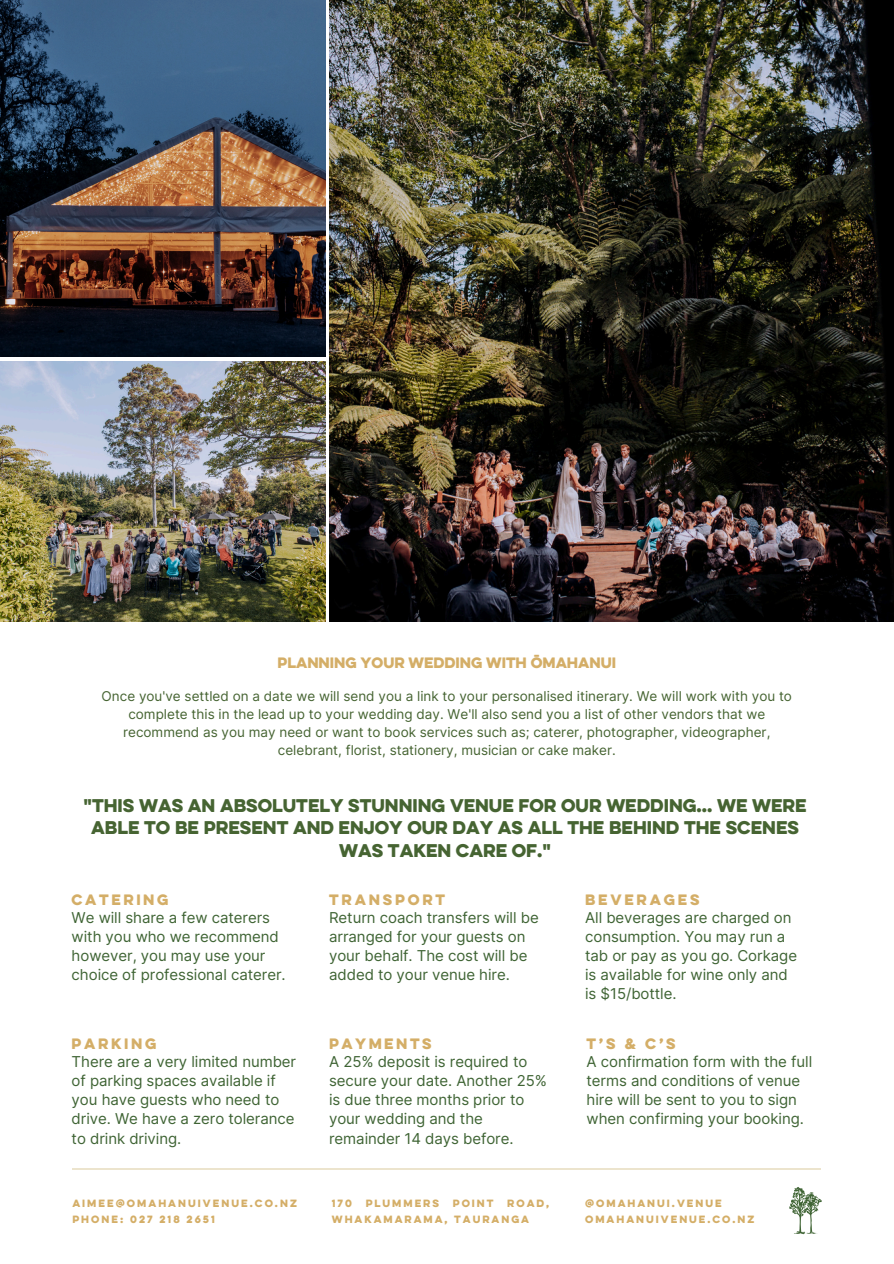
<style>
.page{position:relative;width:894px;height:1264px;background:#fff}
.page>*{position:absolute;margin:0;border:0;box-sizing:border-box;transform-origin:0 0}
.t1{font:16.5px/22.5px "Eveleth Clean";color:#466432;text-align:center}
.t2{font:15px/19.2px "Inter";letter-spacing:-.005em;color:#3f6434}
.t3{font:13.5px/18px "Inter";color:#466432;text-align:center}
.t4{font:13.5px "Eveleth Clean";color:#d4ae67}
.t5{font:13.5px "Eveleth Clean";letter-spacing:.185em;color:#d4ae67}
.t6{font:13.5px "Eveleth Clean";letter-spacing:.205em;color:#d4ae67}
.t7{font:13.5px "Eveleth Clean";letter-spacing:.21em;color:#d4ae67}
.t8{font:9.45px/15.8px "Eveleth Clean";letter-spacing:.21em;color:#d4ae67}
</style>
<div class="page">
<img style="left:330px;top:0;width:563px;height:621px">
<img style="left:0;top:0;width:325px;height:357px">
<img style="left:0;top:361px;width:325px;height:260px">
<hr style="left:72px;top:1168px;width:749px;height:2px;background:#ece4cd">
<svg style="left:789px;top:1187px;width:32px;height:47px"></svg>
<p class="t4" style="left:277px;top:656px;width:340px">PLANNING YOUR WEDDING WITH ŌMAHANUI</p>
<p class="t3" style="left:102px;top:686px;width:691px">Once you've settled on a date we will send you a link to your personalised itinerary. We will work with you to complete this in the lead up to your wedding day. We'll also send you a list of other vendors that we recommend as you may need or want to book services such as; caterer, photographer, videographer, celebrant, florist, stationery, musician or cake maker.</p>
<p class="t1" style="left:84px;top:796px;width:724px">"THIS WAS AN ABSOLUTELY STUNNING VENUE FOR OUR WEDDING... WE WERE<br>ABLE TO BE PRESENT AND ENJOY OUR DAY AS ALL THE BEHIND THE SCENES<br>WAS TAKEN CARE OF."</p>
<h4 class="t5" style="left:72px;top:893px;width:98px">CATERING</h4>
<h3 class="t6" style="left:585px;top:893px;width:116px">BEVERAGES</h3>
<h3 class="t7" style="left:329px;top:893px;width:117px">TRANSPORT</h3>
<h3 class="t2" style="left:72px;top:907px;width:215px">We will share a few caterers with you who we recommend however, you may use your choice of professional caterer.</h3>
<h3 class="t2" style="left:329px;top:907px;width:211px">Return coach transfers will be arranged for your guests on your behalf. The cost will be added to your venue hire.</h3>
<h2 class="t2" style="left:585px;top:907px;width:213px">All beverages are charged on consumption. You may run a tab or pay as you go. Corkage is available for wine only and is $15/bottle.</h2>
<h2 class="t5" style="left:72px;top:1037px;width:86px">PARKING</h2>
<h3 class="t5" style="left:586px;top:1037px;width:90px">T’S &amp; C’S</h3>
<h1 class="t5" style="left:329px;top:1037px;width:104px">PAYMENTS</h1>
<h2 class="t2" style="left:72px;top:1051px;width:226px">There are a very limited number of parking spaces available if you have guests who need to drive. We have a zero tolerance to drink driving.</h2>
<h3 class="t2" style="left:586px;top:1051px;width:227px">A confirmation form with the full terms and conditions of venue hire will be sent to you to sign when confirming your booking.</h3>
<h2 class="t2" style="left:329px;top:1051px;width:219px">A 25% deposit is required to secure your date. Another 25% is due three months prior to your wedding and the remainder 14 days before.</h2>
<h2 class="t8" style="left:72px;top:1196px;width:226px">AIMEE@OMAHANUIVENUE.CO.NZ<br>PHONE: 027 218 2651</h2>
<h3 class="t8" style="left:332px;top:1196px;width:21px">170</h3>
<h3 class="t8" style="left:365px;top:1196px;width:75px">PLUMMERS</h3>
<h3 class="t8" style="left:452px;top:1196px;width:42px">POINT</h3>
<h3 class="t8" style="left:332px;top:1196px;width:219px;text-indent:175px">ROAD,<br>WHAKAMARAMA, TAURANGA</h3>
<h2 class="t8" style="left:585px;top:1196px;width:171px">@OMAHANUI.VENUE<br>OMAHANUIVENUE.CO.NZ</h2>
</div>
